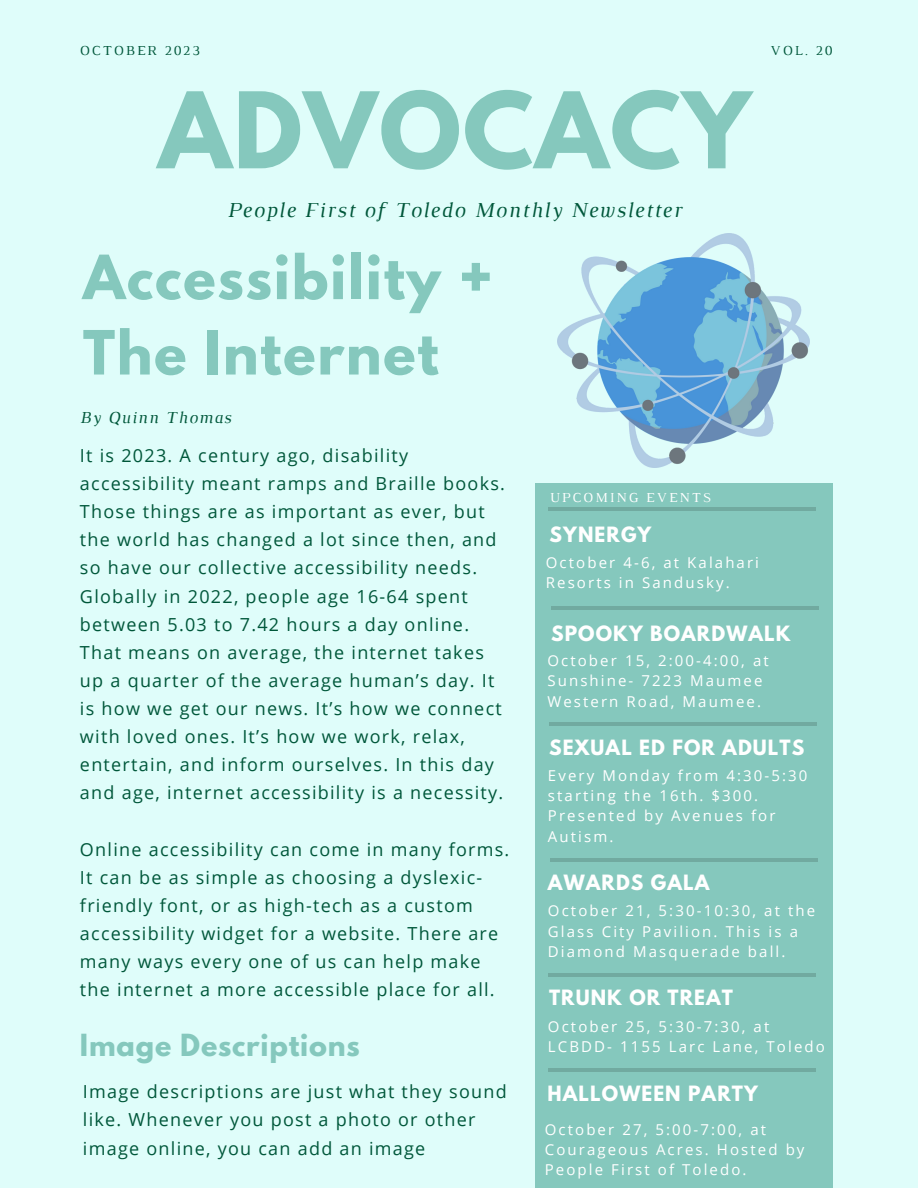
<style>
.page{position:relative;width:918px;height:1188px;background:#dffdfa}
.page>*{position:absolute;margin:0;border:0;box-sizing:border-box;transform-origin:0 0}
.t1{font:700 93.45px "League Spartan";letter-spacing:.02em;color:#85c8bd}
.t2{font:700 54px/75.3px "League Spartan";letter-spacing:.03em;color:#85c8bd}
.t3{font:700 27px "League Spartan";letter-spacing:.03em;color:#85c8bd}
.t4{font:italic 21.75px "Luthier";letter-spacing:.07em;color:#00573a}
.t5{font:700 18.75px "League Spartan";letter-spacing:.06em;color:#fff}
.t6{font:18px/28.2px "Open Sans";letter-spacing:.07em;color:#00573a}
.t7{font:italic 17.1px "Luthier";letter-spacing:.07em;color:#00573a}
.t8{font:15px/20.2px "Open Sans";letter-spacing:.14em;color:#fff}
.t9{font:13.95px "Luthier";letter-spacing:.14em;color:#00573a}
.t10{font:13.95px "Luthier";letter-spacing:.14em;color:#fff}
</style>
<div class="page">
<div style="left:535px;top:483px;width:297px;height:705px;background:#85c8bd"></div>
<hr style="left:551px;top:607px;width:267px;height:3px;background:#000">
<hr style="left:549px;top:722px;width:268px;height:4px;background:#71aaa0">
<hr style="left:548px;top:508px;width:268px;height:3px;background:#000">
<hr style="left:548px;top:973px;width:268px;height:4px;background:#71aaa0">
<hr style="left:548px;top:1069px;width:268px;height:3px;background:#000">
<img style="left:557px;top:233px;width:252px;height:234px">
<hr style="left:550px;top:858px;width:268px;height:3px;background:#000">
<p class="t9" style="left:80px;top:46px;width:121px">OCTOBER 2023</p>
<p class="t9" style="left:771px;top:46px;width:63px">VOL. 20</p>
<p class="t1" style="left:158px;top:84px;width:594px">ADVOCACY</p>
<p class="t4" style="left:227px;top:202px;width:456px">People First of Toledo Monthly Newsletter</p>
<p class="t2" style="left:83px;top:247px;width:412px">Accessibility +<br>The Internet</p>
<p class="t7" style="left:80px;top:411px;width:153px">By Quinn Thomas</p>
<p class="t6" style="left:80px;top:441px;width:427px">It is 2023. A century ago, disability accessibility meant ramps and Braille books.<br>Those things are as important as ever, but the world has changed a lot since then, and so have our collective accessibility needs.<br>Globally in 2022, people age 16-64 spent between 5.03 to 7.42 hours a day online.<br>That means on average, the internet takes up a quarter of the average human’s day. It is how we get our news. It’s how we connect with loved ones. It’s how we work, relax, entertain, and inform ourselves. In this day and age, internet accessibility is a necessity.</p>
<p class="t6" style="left:80px;top:835px;width:431px">Online accessibility can come in many forms.<br>It can be as simple as choosing a dyslexic&shy;friendly font, or as high-tech as a custom accessibility widget for a website. There are many ways every one of us can help make the internet a more accessible place for all.</p>
<p class="t10" style="left:550px;top:493px;width:163px">UPCOMING EVENTS</p>
<p class="t5" style="left:550px;top:525px;width:103px">SYNERGY</p>
<p class="t8" style="left:546px;top:552px;width:215px">October 4-6, at Kalahari<br>Resorts in Sandusky.</p>
<p class="t5" style="left:551px;top:624px;width:241px">SPOOKY BOARDWALK</p>
<p class="t8" style="left:547px;top:650px;width:223px">October 15, 2:00-4:00, at<br>Sunshine- 7223 Maumee<br>Western Road, Maumee.</p>
<p class="t5" style="left:549px;top:738px;width:257px">SEXUAL ED FOR ADULTS</p>
<p class="t8" style="left:548px;top:765px;width:261px">Every Monday from 4:30-5:30 starting the 16th. $300.<br>Presented by Avenues for<br>Autism.</p>
<p class="t5" style="left:548px;top:873px;width:163px">AWARDS GALA</p>
<p class="t8" style="left:548px;top:900px;width:269px">October 21, 5:30-10:30, at the<br>Glass City Pavilion. This is a<br>Diamond Masquerade ball.</p>
<p class="t5" style="left:549px;top:988px;width:186px">TRUNK OR TREAT</p>
<p class="t8" style="left:548px;top:1016px;width:223px">October 25, 5:30-7:30, at</p>
<p class="t3" style="left:80px;top:1032px;width:281px">Image Descriptions</p>
<p class="t8" style="left:548px;top:1036px;width:278px">LCBDD- 1155 Larc Lane, Toledo</p>
<p class="t6" style="left:83px;top:1077px;width:425px">Image descriptions are just what they sound like. Whenever you post a photo or other image online, you can add an image</p>
<p class="t5" style="left:547px;top:1084px;width:212px">HALLOWEEN PARTY</p>
<p class="t8" style="left:545px;top:1119px;width:261px">October 27, 5:00-7:00, at<br>Courageous Acres. Hosted by<br>People First of Toledo.</p>
</div>
